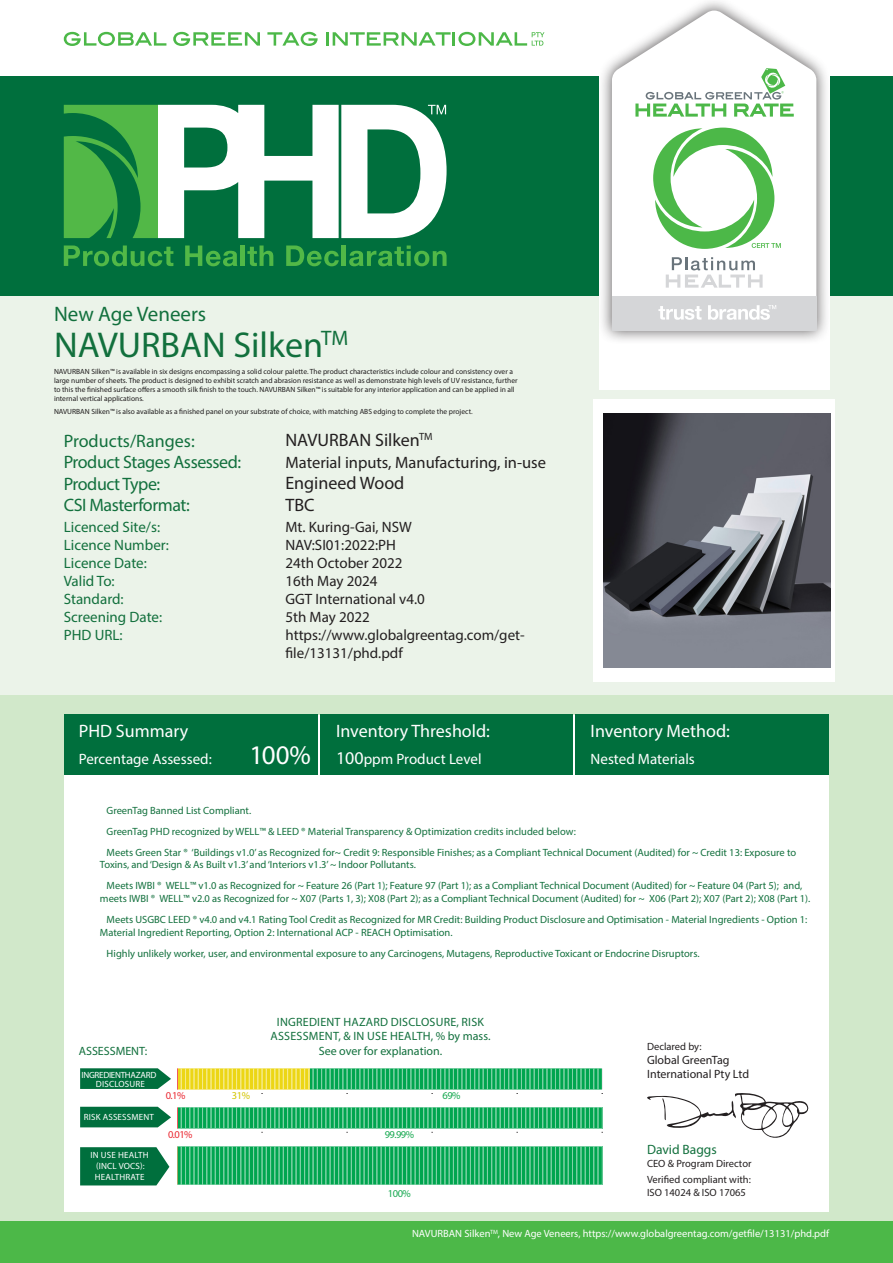
<style>
.page{position:relative;width:893px;height:1263px;background:#fff}
.page>*{position:absolute;margin:0;border:0;box-sizing:border-box;transform-origin:0 0}
.t1{font:36px "Myriad Pro";color:#12703d}
.t2{font:27px "Myriad Pro";color:#fff}
.t3{font:21px "Myriad Pro";color:#12703d}
.t4{font:18px/21.6px "Myriad Pro";letter-spacing:-.025em;color:#12703d}
.t5{font:18px "Myriad Pro";color:#fff}
.t6{font:18px/21.6px "Myriad Pro";color:#231f20}
.t7{font:16.5px "Myriad Pro";color:#231f20}
.t8{font:15px/18px "Myriad Pro";color:#231f20}
.t9{font:15px/18px "Myriad Pro";color:#12703d}
.t10{font:15px "Myriad Pro";color:#fff}
.t11{font:13.5px "Myriad Pro";color:#12703d}
.t12{font:12px/14.4px "Myriad Pro";letter-spacing:.02em;color:#12703d;text-align:center}
.t13{font:12px/14.4px "Myriad Pro";color:#231f20}
.t14{font:12px "Myriad Pro";color:#12703d}
.t15{font:10.5px/21.1px "Myriad Pro";color:#12703d}
.t16{font:10.5px "Myriad Pro";color:#fff}
.t17{font:10.5px/16.5px "Myriad Pro";color:#231f20}
.t18{font:10.5px "Myriad Pro";letter-spacing:-.05em;color:#15a84f}
.t19{font:10.5px "Myriad Pro";color:#ea2731}
.t20{font:10.5px "Myriad Pro";color:#d3c501}
.t21{font:9px/10.8px "Myriad Pro";letter-spacing:.02em;color:#fff;text-align:center}
.t22{font:9px/9px "Myriad Pro";letter-spacing:-.03em;color:#fff;text-align:center}
.t23{font:7.5px/9px "Myriad Pro";color:#201d1e}
.s1{font-size:18px}
</style>
<div class="page">
<div style="left:0;top:695px;width:893px;height:541px;background:#d1e8ca"></div>
<div style="left:0;top:1221px;width:893px;height:42px;background:#4cb848"></div>
<div style="left:0;top:296px;width:893px;height:399px;background:#ebf3e9"></div>
<div style="left:65px;top:715px;width:764px;height:496px;background:#fff"></div>
<div style="left:0;top:77px;width:599px;height:219px;background:#006f3d"></div>
<div style="left:829px;top:77px;width:64px;height:219px;background:#006f3d"></div>
<div style="left:64px;top:715px;width:254px;height:60px;background:#006f3d"></div>
<div style="left:321px;top:715px;width:252px;height:60px;background:#006f3d"></div>
<div style="left:576px;top:715px;width:253px;height:60px;background:#006f3d"></div>
<svg style="left:647px;top:1093px;width:162px;height:45px"></svg>
<div style="left:599px;top:77px;width:230px;height:313px;background:#fff"></div>
<svg style="left:309px;top:1068px;width:293px;height:21px;background:#2bb46c"></svg>
<svg style="left:177px;top:1068px;width:132px;height:21px;background:#eedb3c"></svg>
<svg style="left:177px;top:1107px;width:425px;height:21px;background:#2bb36c"></svg>
<svg style="left:177px;top:1146px;width:425px;height:39px;background:#2bb36c"></svg>
<svg style="left:64px;top:32px;width:102px;height:14px"></svg>
<svg style="left:173px;top:32px;width:87px;height:14px"></svg>
<svg style="left:267px;top:32px;width:51px;height:14px"></svg>
<hr style="left:326px;top:32px;width:3px;height:14px;background:#4cb848">
<svg style="left:333px;top:32px;width:211px;height:14px"></svg>
<svg style="left:64px;top:245px;width:109px;height:21px"></svg>
<svg style="left:185px;top:245px;width:52px;height:21px"></svg>
<hr style="left:241px;top:245px;width:4px;height:21px;background:#52b847">
<svg style="left:247px;top:245px;width:26px;height:21px"></svg>
<svg style="left:286px;top:245px;width:53px;height:21px"></svg>
<hr style="left:342px;top:245px;width:4px;height:21px;background:#52b847">
<svg style="left:349px;top:245px;width:98px;height:21px"></svg>
<svg style="left:64px;top:105px;width:383px;height:133px"></svg>
<div style="left:593px;top:399px;width:242px;height:283px;background:#fff"></div>
<img style="left:604px;top:413px;width:227px;height:254px">
<svg style="left:80px;top:1147px;width:89px;height:38px;background:#12794b"></svg>
<svg style="left:80px;top:1068px;width:91px;height:21px;background:#167b4e"></svg>
<svg style="left:80px;top:1107px;width:91px;height:20px;background:#12794a"></svg>
<div style="left:598px;top:0;width:233px;height:345px;background:#231f20;opacity:.75"></div>
<svg style="left:612px;top:11px;width:204px;height:285px"></svg>
<div style="left:612px;top:296px;width:204px;height:34px;background:#d5d6d8"></div>
<svg style="left:658px;top:306px;width:44px;height:14px"></svg>
<svg style="left:708px;top:305px;width:68px;height:15px"></svg>
<svg style="left:635px;top:68px;width:159px;height:49px"></svg>
<svg style="left:666px;top:257px;width:97px;height:31px"></svg>
<svg style="left:653px;top:128px;width:128px;height:121px"></svg>
<h3 class="t3" style="left:54px;top:301px;width:154px">New Age Veneers</h3>
<h1 class="t1" style="left:54px;top:323px;width:296px">NAVURBAN Silken<sup>TM</sup></h1>
<p class="t23" style="left:54px;top:367px;width:465px">NAVURBAN Silken™ is available in six designs encompassing a solid colour palette. The product characteristics include colour and consistency over a large number of sheets. The product is designed to exhibit scratch and abrasion resistance as well as demonstrate high levels of UV resistance, further to this the finished surface offers a smooth silk finish to the touch. NAVURBAN Silken™ is suitable for any interior application and can be applied in all internal vertical applications.</p>
<p class="t23" style="left:54px;top:407px;width:420px">NAVURBAN Silken™ is also available as a finished panel on your substrate of choice, with matching ABS edging to complete the project.</p>
<h3 class="t4" style="left:64px;top:429px;width:179px">Products/Ranges:<br>Product Stages Assessed:<br>Product Type:<br>CSI Masterformat:</h3>
<h3 class="t9" style="left:64px;top:518px;width:107px">Licenced Site/s:<br>Licence Number:<br>Licence Date:<br>Valid To:<br>Standard:<br>Screening Date:<br>PHD URL:</h3>
<h3 class="t6" style="left:285px;top:429px;width:149px">NAVURBAN Silken<sup>TM</sup></h3>
<h3 class="t7" style="left:285px;top:452px;width:262px">Material inputs, Manufacturing, in-use</h3>
<h3 class="t6" style="left:285px;top:472px;width:120px">Engineed Wood<br>TBC</h3>
<h3 class="t8" style="left:285px;top:518px;width:241px">Mt. Kuring-Gai, NSW<br>NAV:SI01:2022:PH<br>24th October 2022<br>16th May 2024<br>GGT International v4.0<br>5th May 2022 https://www.globalgreentag.com/get&shy;file/13131/phd.pdf</h3>
<h3 class="t5" style="left:79px;top:720px;width:111px">PHD Summary</h3>
<h3 class="t10" style="left:79px;top:750px;width:135px">Percentage Assessed:</h3>
<h2 class="t2" style="left:249px;top:738px;width:63px">100%</h2>
<h3 class="t5" style="left:336px;top:720px;width:155px">Inventory Threshold:</h3>
<h3 class="t5" style="left:591px;top:720px;width:141px">Inventory Method:</h3>
<h3 class="t10" style="left:336px;top:749px;width:147px"><span class="s1">100</span>ppm Product Level</h3>
<h3 class="t10" style="left:591px;top:750px;width:106px">Nested Materials</h3>
<p class="t15" style="left:107px;top:799px;width:691px">GreenTag Banned List Compliant.<br>GreenTag PHD recognized by WELL™ &amp; LEED ® Material Transparency &amp; Optimization credits included below:<br>Meets Green Star ® ‘Buildings v1.0’ as Recognized for~ Credit 9: Responsible Finishes; as a Compliant Technical Document (Audited) for ~ Credit 13: Exposure to</p>
<p class="t15" style="left:107px;top:854px;width:697px;text-indent:-7px">Toxins, and ‘Design &amp; As Built v1.3’ and ‘Interiors v1.3’ ~ Indoor Pollutants.<br>Meets IWBI ® WELL™ v1.0 as Recognized for ~ Feature 26 (Part 1); Feature 97 (Part 1); as a Compliant Technical Document (Audited) for ~ Feature 04 (Part 5); and,</p>
<p class="t15" style="left:100px;top:888px;width:712px;text-align:center">meets IWBI ® WELL™ v2.0 as Recognized for ~ X07 (Parts 1, 3); X08 (Part 2); as a Compliant Technical Document (Audited) for ~ X06 (Part 2); X07 (Part 2); X08 (Part 1).<br>Meets USGBC LEED ® v4.0 and v4.1 Rating Tool Credit as Recognized for MR Credit: Building Product Disclosure and Optimisation - Material Ingredients - Option 1:</p>
<p class="t15" style="left:107px;top:921px;width:594px;text-indent:-7px">Material Ingredient Reporting, Option 2: International ACP - REACH Optimisation.<br>Highly unlikely worker, user, and environmental exposure to any Carcinogens, Mutagens, Reproductive Toxicant or Endocrine Disruptors.</p>
<p class="t12" style="left:271px;top:1014px;width:221px">INGREDIENT HAZARD DISCLOSURE, RISK<br>ASSESSMENT, &amp; IN USE HEALTH, % by mass.</p>
<p class="t14" style="left:79px;top:1043px;width:70px">ASSESSMENT:</p>
<p class="t14" style="left:319px;top:1043px;width:125px">See over for explanation.</p>
<p class="t22" style="left:81px;top:1070px;width:76px">INGREDIENT HAZARD<br>DISCLOSURE</p>
<p class="t21" style="left:84px;top:1112px;width:72px">RISK ASSESSMENT</p>
<p class="t21" style="left:91px;top:1149px;width:59px">IN USE HEALTH (INCL VOCS):<br>HEALTHRATE</p>
<p class="t19" style="left:166px;top:1089px;width:21px">0.1%</p>
<p class="t20" style="left:232px;top:1089px;width:20px">31%</p>
<p class="t19" style="left:168px;top:1128px;width:26px">0.01%</p>
<p class="t18" style="left:385px;top:1128px;width:31px">99.99%</p>
<p class="t18" style="left:388px;top:1186px;width:24px">100%</p>
<p class="t18" style="left:443px;top:1089px;width:20px">69%</p>
<p class="t17" style="left:647px;top:1038px;width:56px">Declared by:</p>
<p class="t13" style="left:647px;top:1052px;width:104px">Global GreenTag<br>International Pty Ltd</p>
<p class="t11" style="left:647px;top:1141px;width:71px">David Baggs</p>
<p class="t17" style="left:647px;top:1154px;width:106px">CEO &amp; Program Director<br>Verified compliant with:</p>
<p class="t17" style="left:647px;top:1184px;width:100px">ISO 14024 &amp; ISO 17065</p>
<p class="t16" style="left:412px;top:1227px;width:419px">NAVURBAN Silken<sup>TM</sup>, New Age Veneers, https://www.globalgreentag.com/getfile/13131/phd.pdf</p>
</div>
